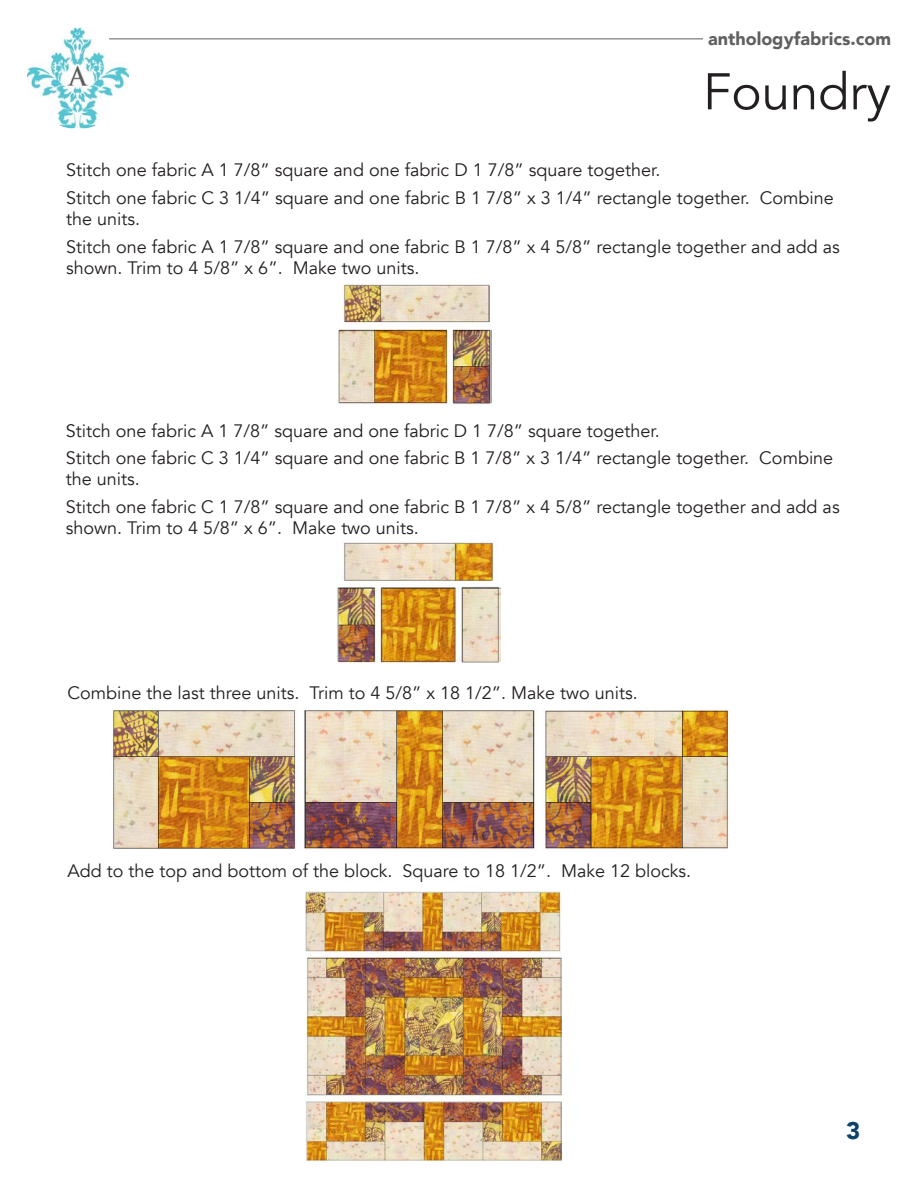
<style>
.page{position:relative;width:918px;height:1188px;background:#fff}
.page>*{position:absolute;margin:0;border:0;box-sizing:border-box;transform-origin:0 0}
.t1{font:51px "Avenir";color:#231f20}
.t2{font:900 24px "Avenir";color:#0d426a}
.t3{font:18px/21px "Avenir";color:#231f20}
.t4{font:900 18px "Avenir";color:#606060}
</style>
<div class="page">
<img style="left:27px;top:28px;width:102px;height:100px">
<hr style="left:109px;top:39px;width:594px;height:1px;background:#606060">
<img style="left:337px;top:284px;width:154px;height:121px">
<img style="left:337px;top:542px;width:163px;height:121px">
<img style="left:112px;top:709px;width:617px;height:141px">
<img style="left:305px;top:891px;width:257px;height:270px">
<p class="t4" style="left:708px;top:23px;width:184px">anthologyfabrics.com</p>
<h1 class="t1" style="left:703px;top:61px;width:189px">Foundry</h1>
<p class="t3" style="left:66px;top:160px;width:596px">Stitch one fabric A 1 7/8” square and one fabric D 1 7/8” square together.</p>
<p class="t3" style="left:66px;top:187px;width:769px">Stitch one fabric C 3 1/4” square and one fabric B 1 7/8” x 3 1/4” rectangle together. Combine the units.</p>
<p class="t3" style="left:66px;top:236px;width:775px">Stitch one fabric A 1 7/8” square and one fabric B 1 7/8” x 4 5/8” rectangle together and add as shown. Trim to 4 5/8” x 6”. Make two units.</p>
<p class="t3" style="left:66px;top:420px;width:596px">Stitch one fabric A 1 7/8” square and one fabric D 1 7/8” square together.</p>
<p class="t3" style="left:66px;top:448px;width:769px">Stitch one fabric C 3 1/4” square and one fabric B 1 7/8” x 3 1/4” rectangle together. Combine the units.</p>
<p class="t3" style="left:66px;top:497px;width:775px">Stitch one fabric C 1 7/8” square and one fabric B 1 7/8” x 4 5/8” rectangle together and add as shown. Trim to 4 5/8” x 6”. Make two units.</p>
<p class="t3" style="left:68px;top:682px;width:572px">Combine the last three units. Trim to 4 5/8” x 18 1/2”. Make two units.</p>
<p class="t3" style="left:68px;top:860px;width:625px">Add to the top and bottom of the block. Square to 18 1/2”. Make 12 blocks.</p>
<h2 class="t2" style="left:846px;top:1110px;width:16px">3</h2>
</div>
